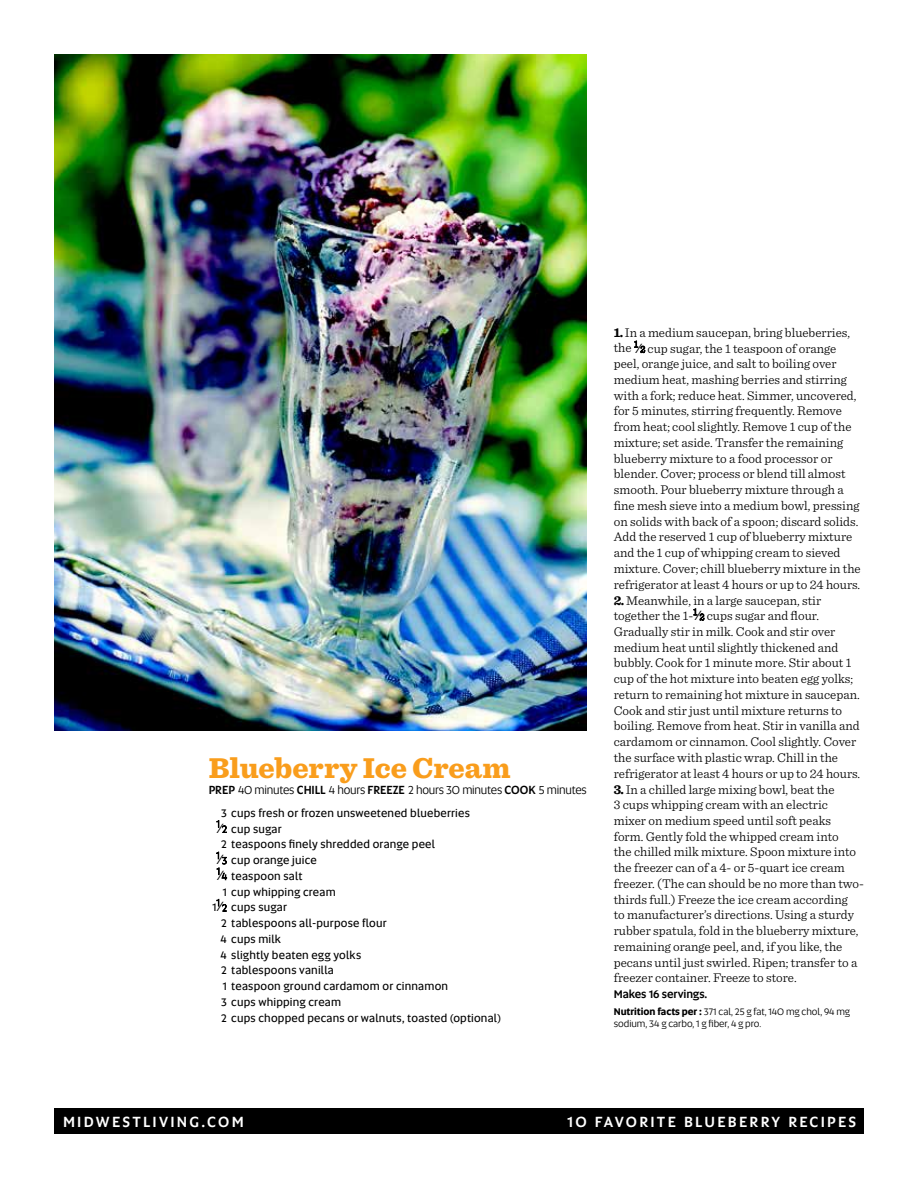
<style>
.page{position:relative;width:918px;height:1188px;background:#fff}
.page>*{position:absolute;margin:0;border:0;box-sizing:border-box;transform-origin:0 0}
.t1{font:900 30px "Sentinel";color:#f99d1c}
.t2{font:500 15px "Altis";letter-spacing:.15em;color:#fff}
.t3{font:300 13.35px/15.8px "Sentinel";color:#000}
.t4{font:12px "Altis";letter-spacing:-.02em;color:#000;scale:.96 1}
.t5{font:11.25px "Altis";letter-spacing:.015em;color:#000}
.t6{font:500 11.25px "Altis";color:#000}
.t7{font:9.75px/12px "Altis";letter-spacing:-.005em;color:#000}
.s1{font-weight:500}
.s2{font-weight:700;font-size:13.5px}
.s3{font-weight:300;font-size:10.2px}
.s4{font-family:"Altis";font-weight:700;font-size:13.5px}
.s5{font-size:10.2px}
.s6{font-weight:700}
</style>
<div class="page">
<div style="left:54px;top:1108px;width:810px;height:26px;background:#000"></div>
<svg style="left:216px;top:820px;width:11px;height:13px"></svg>
<svg style="left:216px;top:852px;width:11px;height:28px"></svg>
<svg style="left:216px;top:899px;width:11px;height:13px"></svg>
<svg style="left:634px;top:341px;width:11px;height:12px"></svg>
<svg style="left:693px;top:608px;width:11px;height:13px"></svg>
<img style="left:54px;top:54px;width:533px;height:676px">
<h1 class="t1" style="left:209px;top:744px;width:303px">Blueberry Ice Cream</h1>
<p class="t4" style="left:209px;top:781px;width:395px"><span class="s1">PREP</span> 40 minutes <span class="s1">CHILL</span> 4 hours <span class="s1">FREEZE</span> 2 hours 30 minutes <span class="s1">COOK</span> 5 minutes</p>
<p class="t5" style="left:221px;top:805px;width:250px">3 cups fresh or frozen unsweetened blueberries</p>
<p class="t5" style="left:217px;top:821px;width:67px"><sup>1</sup><span class="s2">⁄</span><span class="s3">2</span> cup sugar</p>
<p class="t5" style="left:221px;top:836px;width:215px">2 teaspoons finely shredded orange peel</p>
<p class="t5" style="left:216px;top:852px;width:102px"><sup>1</sup><span class="s2">⁄</span><span class="s3">3</span> cup orange juice</p>
<p class="t5" style="left:217px;top:868px;width:87px"><sup>1</sup><span class="s2">⁄</span><span class="s3">4</span> teaspoon salt</p>
<p class="t5" style="left:223px;top:884px;width:114px">1 cup whipping cream</p>
<p class="t5" style="left:212px;top:899px;width:76px">1<sup>1</sup><span class="s2">⁄</span><span class="s3">2</span> cups sugar</p>
<p class="t5" style="left:221px;top:915px;width:167px">2 tablespoons all-purpose flour</p>
<p class="t5" style="left:221px;top:931px;width:62px">4 cups milk</p>
<p class="t5" style="left:221px;top:947px;width:142px">4 slightly beaten egg yolks</p>
<p class="t5" style="left:221px;top:962px;width:114px">2 tablespoons vanilla</p>
<p class="t5" style="left:223px;top:978px;width:227px">1 teaspoon ground cardamom or cinnamon</p>
<p class="t5" style="left:221px;top:994px;width:122px">3 cups whipping cream</p>
<p class="t5" style="left:221px;top:1010px;width:281px">2 cups chopped pecans or walnuts, toasted (optional)</p>
<p class="t3" style="left:614px;top:324px;width:248px"><span class="s2">1.</span> In a medium saucepan, bring blueberries, the <sup>1</sup><span class="s4">⁄</span><span class="s5">2</span> cup sugar, the 1 teaspoon of orange peel, orange juice, and salt to boiling over medium heat, mashing berries and stirring with a fork; reduce heat. Simmer, uncovered, for 5 minutes, stirring frequently. Remove from heat; cool slightly. Remove 1 cup of the mixture; set aside. Transfer the remaining blueberry mixture to a food processor or blender. Cover; process or blend till almost smooth. Pour blueberry mixture through a fine mesh sieve into a medium bowl, pressing on solids with back of a spoon; discard solids.<br>Add the reserved 1 cup of blueberry mixture and the 1 cup of whipping cream to sieved mixture. Cover; chill blueberry mixture in the refrigerator at least 4 hours or up to 24 hours.</p>
<p class="t3" style="left:614px;top:591px;width:248px"><span class="s2">2.</span> Meanwhile, in a large saucepan, stir together the 1-<sup>1</sup><span class="s4">⁄</span><span class="s5">2</span> cups sugar and flour.<br>Gradually stir in milk. Cook and stir over medium heat until slightly thickened and bubbly. Cook for 1 minute more. Stir about 1 cup of the hot mixture into beaten egg yolks; return to remaining hot mixture in saucepan.<br>Cook and stir just until mixture returns to boiling. Remove from heat. Stir in vanilla and cardamom or cinnamon. Cool slightly. Cover the surface with plastic wrap. Chill in the refrigerator at least 4 hours or up to 24 hours.</p>
<p class="t3" style="left:614px;top:780px;width:252px"><span class="s2">3.</span> In a chilled large mixing bowl, beat the<br>3 cups whipping cream with an electric<br>mixer on medium speed until soft peaks form. Gently fold the whipped cream into<br>the chilled milk mixture. Spoon mixture into the freezer can of a 4- or 5-quart ice cream freezer. (The can should be no more than two&shy;thirds full.) Freeze the ice cream according<br>to manufacturer’s directions. Using a sturdy rubber spatula, fold in the blueberry mixture, remaining orange peel, and, if you like, the pecans until just swirled. Ripen; transfer to a freezer container. Freeze to store.</p>
<p class="t6" style="left:614px;top:986px;width:95px">M AKES 16 SERVINGS.</p>
<p class="t7" style="left:614px;top:1005px;width:238px"><span class="s6">Nutrition facts per :</span> 371 cal, 25 g fat, 140 mg chol, 94 mg sodium, 34 g carbo, 1 g fiber, 4 g pro.</p>
<p class="t2" style="left:63px;top:1111px;width:182px">MIDWESTLIVING.COM</p>
<p class="t2" style="left:568px;top:1111px;width:290px">10 FAVORITE BLUEB ERRY RECIPES</p>
</div>
